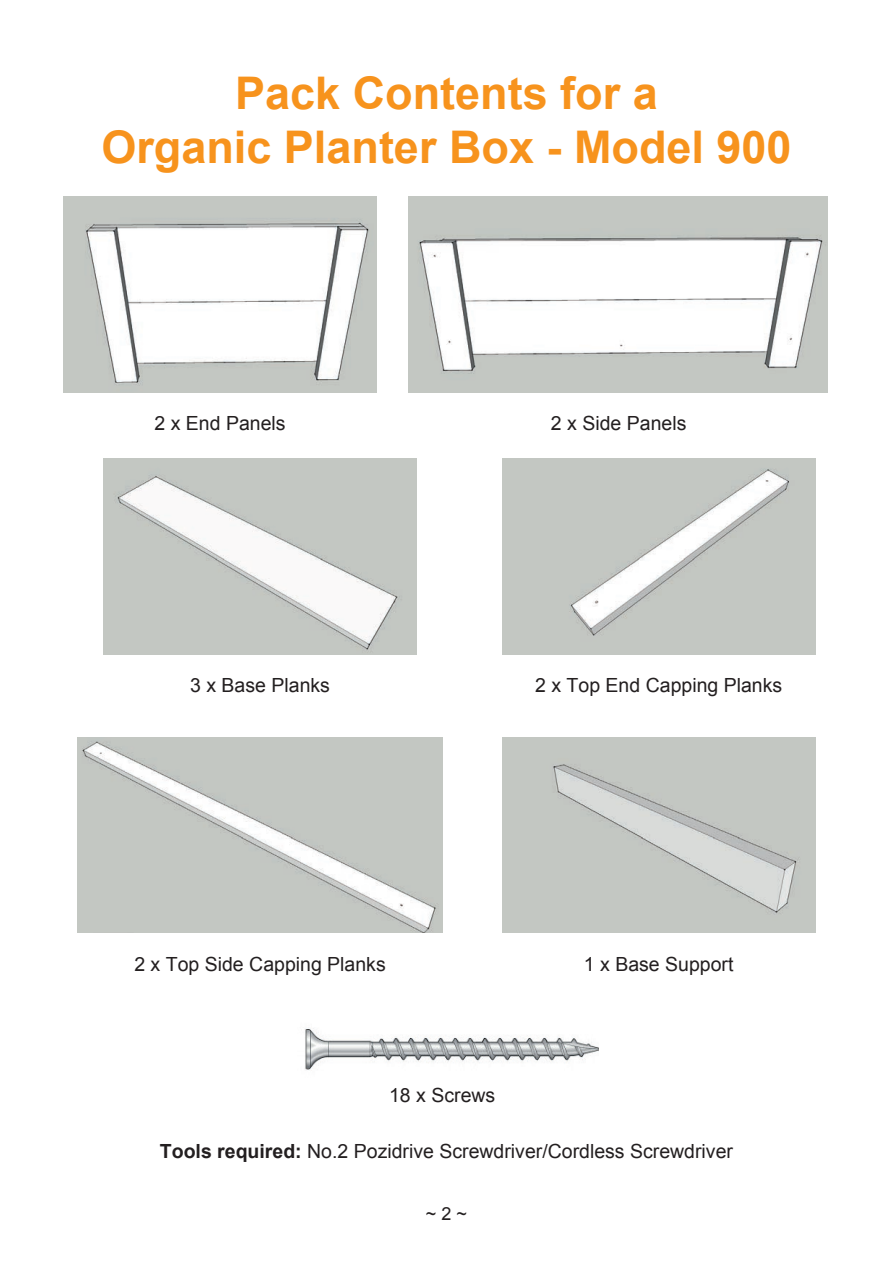
<style>
.page{position:relative;width:893px;height:1263px;background:#fff}
.page>*{position:absolute;margin:0;border:0;box-sizing:border-box;transform-origin:0 0}
.t1{font:700 45px/54px "Arial";color:#f7931d;text-align:center}
.t2{font:19.5px "Arial";color:#231f20}
.t3{font:18px "Arial";color:#231f20}
.s1{font-weight:700}
</style>
<div class="page">
<img style="left:64px;top:197px;width:312px;height:196px">
<img style="left:408px;top:197px;width:419px;height:196px">
<img style="left:104px;top:458px;width:312px;height:196px">
<img style="left:502px;top:458px;width:313px;height:196px">
<img style="left:78px;top:737px;width:364px;height:196px">
<img style="left:502px;top:737px;width:313px;height:196px">
<img style="left:305px;top:1028px;width:293px;height:42px">
<h1 class="t1" style="left:101px;top:68px;width:692px">Pack Contents for a<br>Organic Planter Box - Model 900</h1>
<p class="t2" style="left:154px;top:411px;width:133px">2 x End Panels</p>
<p class="t2" style="left:551px;top:411px;width:137px">2 x Side Panels</p>
<p class="t2" style="left:190px;top:672px;width:141px">3 x Base Planks</p>
<p class="t2" style="left:535px;top:672px;width:249px">2 x Top End Capping Planks</p>
<p class="t2" style="left:134px;top:951px;width:253px">2 x Top Side Capping Planks</p>
<p class="t2" style="left:584px;top:951px;width:151px">1 x Base Support</p>
<p class="t2" style="left:389px;top:1083px;width:108px">18 x Screws</p>
<p class="t2" style="left:160px;top:1139px;width:575px"><span class="s1">Tools required:</span> No.2 Pozidrive Screwdriver/Cordless Screwdriver</p>
<p class="t3" style="left:426px;top:1202px;width:43px">~ 2 ~</p>
</div>
